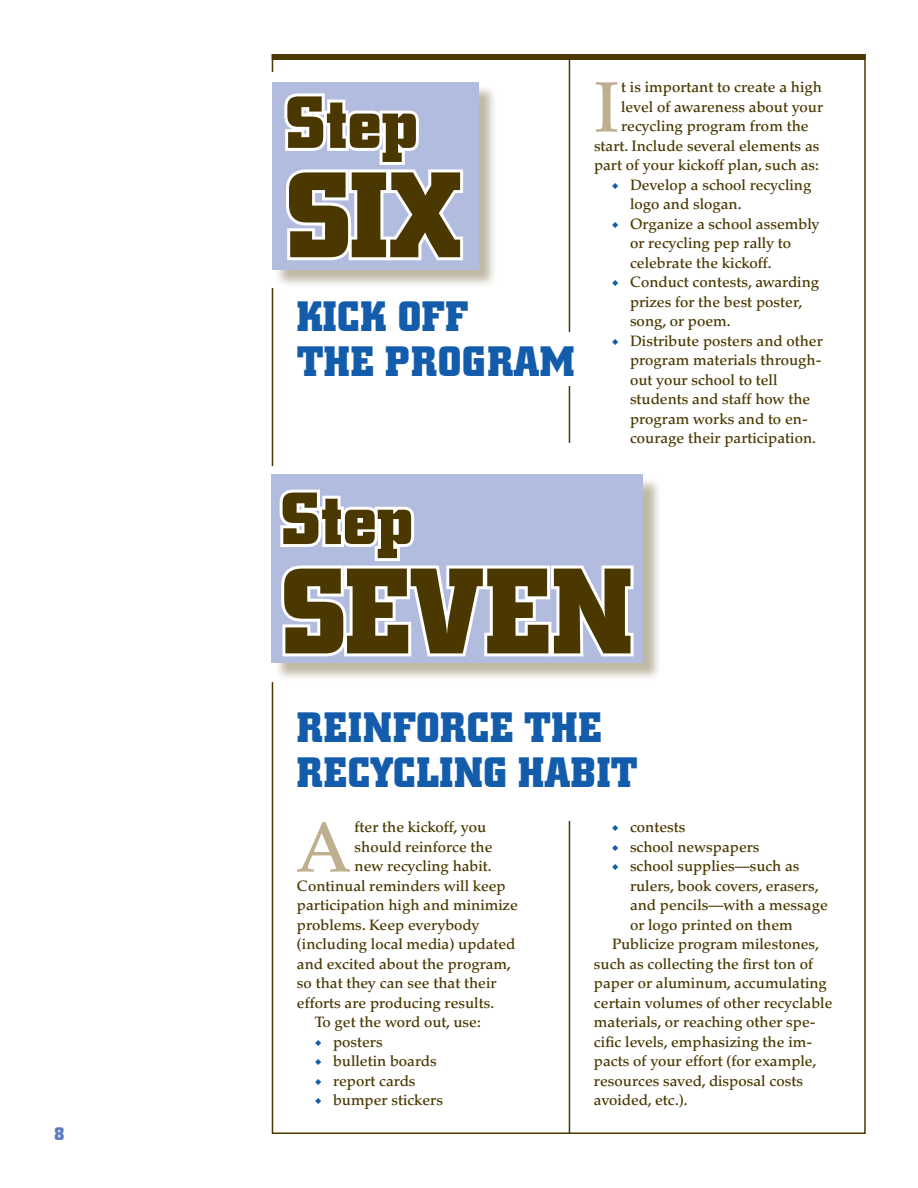
<style>
.page{position:relative;width:918px;height:1188px;background:#fff}
.page>*{position:absolute;margin:0;border:0;box-sizing:border-box;transform-origin:0 0}
.Step_Number_H1{font:700 120.15px "City";letter-spacing:.005em;color:#4a3800}
.Step_H1{font:700 72.9px "City";color:#4a3800}
.body_first_drop_cap{font:500 71.25px "Palatino";color:#beaf8e}
.t1{font:700 42px/45px "City";letter-spacing:.02em;color:#135cab}
.t2{font:700 18px "City";color:#5e7dbe}
.body{font:500 15px/19.5px "Palatino";color:#4a3800}
.body_first_drop_cap-2{font:500 15px "Palatino";color:#4a3800}
.s1{font-family:"Big Caslon";color:#135cab}
</style>
<div class="page">
<div style="left:272px;top:54px;width:594px;height:6px;background:#4a3800"></div>
<hr style="left:569px;top:54px;width:1px;height:1080px;background:#4a3800">
<svg style="left:271px;top:474px;width:3px;height:189px"></svg>
<div style="left:274px;top:477px;width:388px;height:205px;background:#4a3800;opacity:.35"></div>
<div style="left:272px;top:475px;width:371px;height:188px;background:#b2bcde"></div>
<div style="left:274px;top:85px;width:223px;height:203px;background:#4a3800;opacity:.35"></div>
<div style="left:272px;top:82px;width:207px;height:187px;background:#b2bcde"></div>
<div style="left:555px;top:333px;width:34px;height:53px;background:#fff"></div>
<svg style="left:284px;top:93px;width:179px;height:168px"></svg>
<svg style="left:274px;top:489px;width:362px;height:225px"></svg>
<p class="t2" style="left:54px;top:1124px;width:12px">8</p>
<h1 class="Step_H1" style="left:285px;top:82px;width:135px">Step</h1>
<h1 class="Step_Number_H1" style="left:285px;top:149px;width:177px">SIX</h1>
<h1 class="t1" style="left:297px;top:294px;width:279px">KICK OFF<br>THE PROGRAM</h1>
<p class="body_first_drop_cap" style="left:594px;top:66px;width:27px">I</p>
<p class="body_first_drop_cap-2" style="left:621px;top:79px;width:202px">t is important to create a high</p>
<p class="body_first_drop_cap-2" style="left:621px;top:98px;width:204px">level of awareness about your</p>
<p class="body_first_drop_cap-2" style="left:621px;top:118px;width:189px">recycling program from the</p>
<p class="body_first_drop_cap-2" style="left:594px;top:137px;width:227px">start. Include several elements as</p>
<p class="body_first_drop_cap-2" style="left:594px;top:157px;width:226px">part of your kickoff plan, such as:</p>
<p class="body" style="left:630px;top:175px;width:183px;text-indent:-19px"><span class="s1">◆</span> Develop a school recycling logo and slogan.</p>
<p class="body" style="left:630px;top:214px;width:191px;text-indent:-19px"><span class="s1">◆</span> Organize a school assembly or recycling pep rally to celebrate the kickoff.</p>
<p class="body" style="left:630px;top:273px;width:191px;text-indent:-19px"><span class="s1">◆</span> Conduct contests, awarding prizes for the best poster, song, or poem.</p>
<p class="body" style="left:630px;top:331px;width:194px;text-indent:-19px"><span class="s1">◆</span> Distribute posters and other program materials through&shy;out your school to tell students and staff how the program works and to en&shy;courage their participation.</p>
<h1 class="Step_H1" style="left:280px;top:478px;width:135px">Step</h1>
<h1 class="Step_Number_H1" style="left:280px;top:545px;width:354px">SEVEN</h1>
<h1 class="t1" style="left:297px;top:706px;width:342px">REINFORCE THE<br>RECYCLING HABIT</h1>
<p class="body" style="left:611px;top:818px;width:76px"><span class="s1">◆</span> contests</p>
<p class="body" style="left:611px;top:837px;width:150px"><span class="s1">◆</span> school newspapers</p>
<p class="body_first_drop_cap-2" style="left:355px;top:819px;width:133px">fter the kickoff, you</p>
<p class="body_first_drop_cap-2" style="left:355px;top:838px;width:139px">should reinforce the</p>
<p class="body_first_drop_cap-2" style="left:355px;top:858px;width:139px">new recycling habit.</p>
<p class="body_first_drop_cap-2" style="left:297px;top:877px;width:210px">Continual reminders will keep</p>
<p class="body_first_drop_cap-2" style="left:297px;top:897px;width:222px">participation high and minimize</p>
<p class="body_first_drop_cap-2" style="left:297px;top:916px;width:184px">problems. Keep everybody</p>
<p class="body_first_drop_cap-2" style="left:297px;top:936px;width:220px">(including local media) updated</p>
<p class="body_first_drop_cap-2" style="left:297px;top:955px;width:216px">and excited about the program,</p>
<p class="body_first_drop_cap-2" style="left:297px;top:975px;width:201px">so that they can see that their</p>
<p class="body_first_drop_cap-2" style="left:297px;top:994px;width:199px">efforts are producing results.</p>
<p class="body" style="left:315px;top:1013px;width:167px">To get the word out, use:</p>
<p class="body" style="left:314px;top:1032px;width:70px"><span class="s1">◆</span> posters</p>
<p class="body" style="left:314px;top:1052px;width:124px"><span class="s1">◆</span> bulletin boards</p>
<p class="body" style="left:314px;top:1071px;width:103px"><span class="s1">◆</span> report cards</p>
<p class="body" style="left:314px;top:1091px;width:130px"><span class="s1">◆</span> bumper stickers</p>
<p class="body_first_drop_cap" style="left:297px;top:805px;width:56px">A</p>
<p class="body" style="left:611px;top:857px;width:190px"><span class="s1">◆</span> school supplies—such as</p>
<p class="body" style="left:630px;top:876px;width:199px">rulers, book covers, erasers, and pencils—with a message or logo printed on them</p>
<p class="body" style="left:594px;top:935px;width:240px;text-indent:18px">Publicize program milestones, such as collecting the first ton of paper or aluminum, accumulating certain volumes of other recyclable materials, or reaching other spe&shy;cific levels, emphasizing the im&shy;pacts of your effort (for example, resources saved, disposal costs avoided, etc.).</p>
</div>
